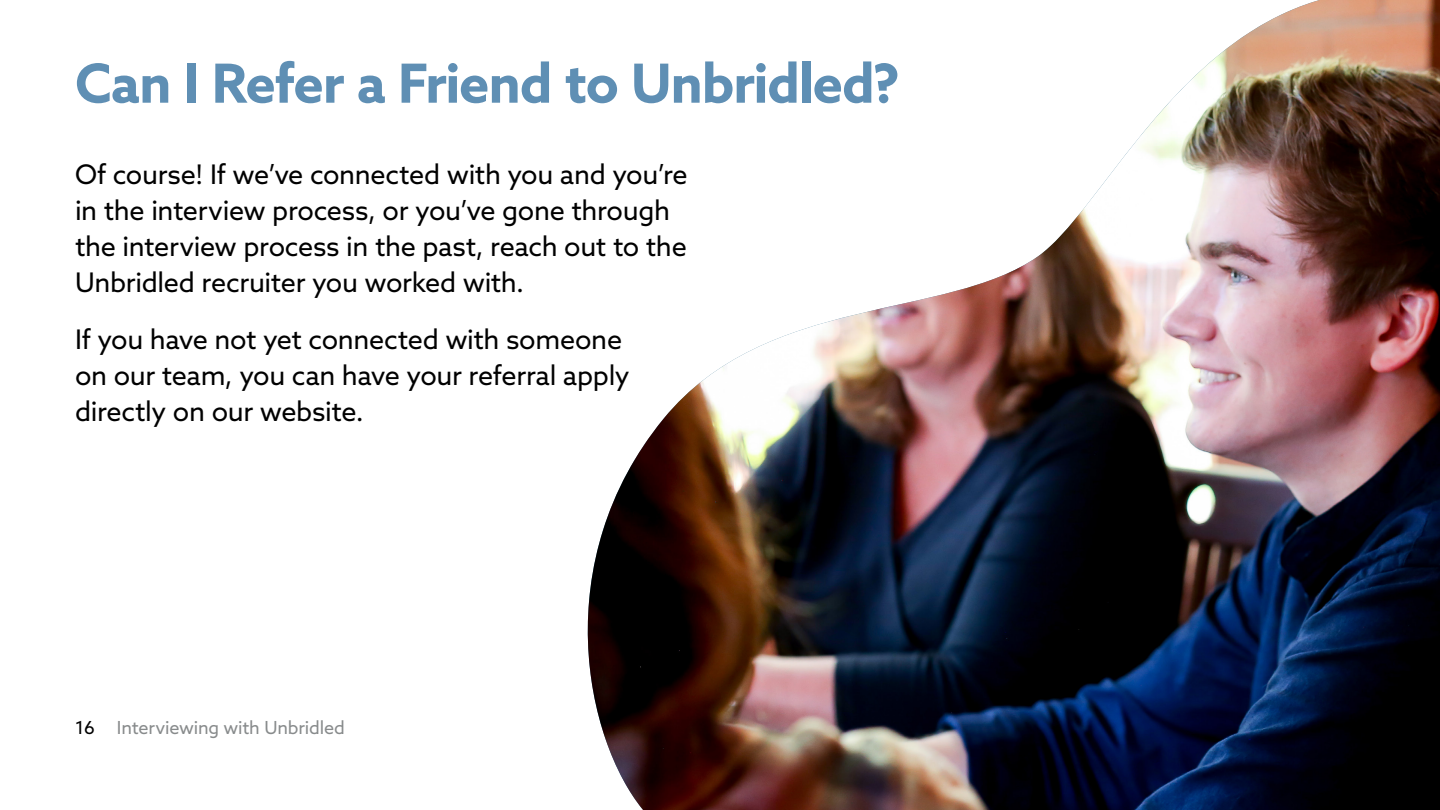
<style>
.page{position:relative;width:1440px;height:810px;background:#fff}
.page>*{position:absolute;margin:0;border:0;box-sizing:border-box;transform-origin:0 0}
.t1{font:700 54px "Azo Sans";letter-spacing:-.02em;color:#5f8fb4}
.t2{font:27px/36px "Azo Sans";letter-spacing:-.015em;color:#000}
.t3{font:18px "Azo Sans";letter-spacing:-.01em;color:#888b8c}
.s1{color:#000}
</style>
<div class="page">
<img style="left:587px;top:0;width:853px;height:810px">
<h1 class="t1" style="left:75px;top:48px;width:826px">Can I Refer a Friend to Unbridled?</h1>
<p class="t2" style="left:75px;top:156px;width:614px">Of course! If we’ve connected with you and you’re in the interview process, or you’ve gone through the interview process in the past, reach out to the Unbridled recruiter you worked with.</p>
<p class="t2" style="left:75px;top:321px;width:556px">If you have not yet connected with someone on our team, you can have your referral apply directly on our website.</p>
<p class="t3" style="left:75px;top:716px;width:271px"><span class="s1">16</span> Interviewing with Unbridled</p>
</div>
